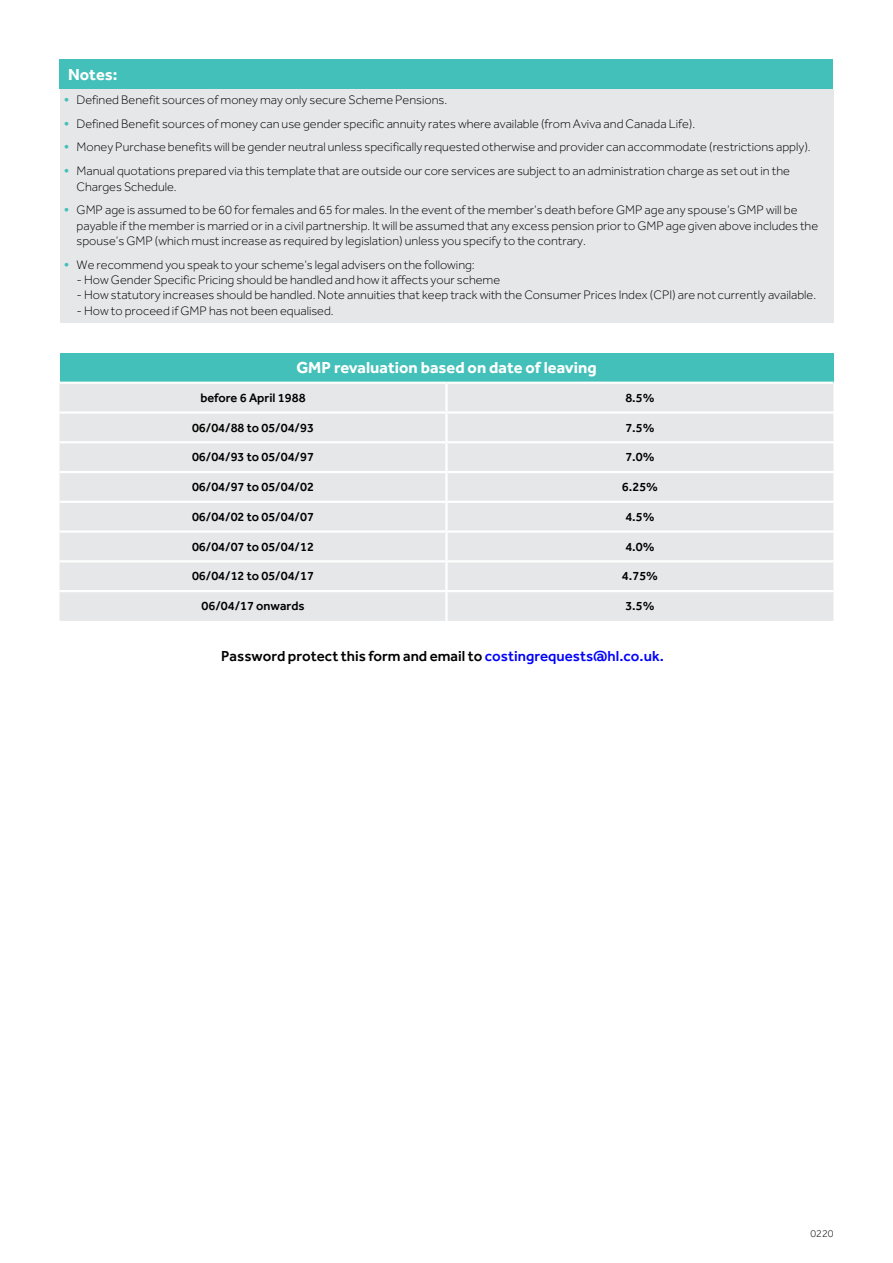
<style>
.page{position:relative;width:893px;height:1263px;background:#fff}
.page>*{position:absolute;margin:0;border:0;box-sizing:border-box;transform-origin:0 0}
.t1{font:700 16.5px "Effra";color:#fff}
.t2{font:500 15px "Effra";color:#000}
.t3{font:300 12.75px/15.3px "Effra";color:#000}
.t4{font:500 12.75px "Effra";color:#000}
.t5{font:300 10.5px "Effra";color:#000}
.s1{font-weight:700;color:#43c0b9}
.s2{color:#00f}
</style>
<div class="page">
<div style="left:60px;top:89px;width:773px;height:234px;background:#e6e7e8"></div>
<div style="left:60px;top:60px;width:773px;height:29px;background:#43c0b9"></div>
<div style="left:60px;top:353px;width:773px;height:30px;background:#43c0b9"></div>
<div style="left:60px;top:384px;width:773px;height:237px;background:#e6e7e8"></div>
<hr style="left:60px;top:382px;width:386px;height:2px;background:#fff">
<hr style="left:446px;top:382px;width:387px;height:2px;background:#fff">
<hr style="left:445px;top:384px;width:3px;height:27px;background:#fff">
<hr style="left:60px;top:411px;width:386px;height:3px;background:#fff">
<hr style="left:446px;top:411px;width:387px;height:3px;background:#fff">
<hr style="left:445px;top:414px;width:3px;height:27px;background:#fff">
<hr style="left:60px;top:441px;width:386px;height:2px;background:#fff">
<hr style="left:446px;top:441px;width:387px;height:2px;background:#fff">
<hr style="left:445px;top:443px;width:3px;height:28px;background:#fff">
<hr style="left:60px;top:471px;width:386px;height:2px;background:#fff">
<hr style="left:446px;top:471px;width:387px;height:2px;background:#fff">
<hr style="left:445px;top:473px;width:3px;height:28px;background:#fff">
<hr style="left:60px;top:501px;width:386px;height:2px;background:#fff">
<hr style="left:446px;top:501px;width:387px;height:2px;background:#fff">
<hr style="left:445px;top:503px;width:3px;height:27px;background:#fff">
<hr style="left:60px;top:530px;width:386px;height:3px;background:#fff">
<hr style="left:446px;top:530px;width:387px;height:3px;background:#fff">
<hr style="left:445px;top:533px;width:3px;height:27px;background:#fff">
<hr style="left:60px;top:560px;width:386px;height:2px;background:#fff">
<hr style="left:446px;top:560px;width:387px;height:2px;background:#fff">
<hr style="left:445px;top:562px;width:3px;height:28px;background:#fff">
<hr style="left:60px;top:590px;width:386px;height:2px;background:#fff">
<hr style="left:446px;top:590px;width:387px;height:2px;background:#fff">
<hr style="left:445px;top:592px;width:3px;height:29px;background:#fff">
<p class="t1" style="left:68px;top:64px;width:51px">Notes:</p>
<p class="t3" style="left:64px;top:92px;width:385px"><span class="s1">•</span> Defined Benefit sources of money may only secure Scheme Pensions.</p>
<p class="t3" style="left:64px;top:116px;width:633px"><span class="s1">•</span> Defined Benefit sources of money can use gender specific annuity rates where available (from Aviva and Canada Life).</p>
<p class="t3" style="left:64px;top:140px;width:748px"><span class="s1">•</span> Money Purchase benefits will be gender neutral unless specifically requested otherwise and provider can accommodate (restrictions apply).</p>
<p class="t3" style="left:77px;top:163px;width:715px;text-indent:-13px"><span class="s1">•</span> Manual quotations prepared via this template that are outside our core services are subject to an administration charge as set out in the<br>Charges Schedule.</p>
<p class="t3" style="left:77px;top:202px;width:743px;text-indent:-13px"><span class="s1">•</span> GMP age is assumed to be 60 for females and 65 for males. In the event of the member’s death before GMP age any spouse’s GMP will be payable if the member is married or in a civil partnership. It will be assumed that any excess pension prior to GMP age given above includes the spouse’s GMP (which must increase as required by legislation) unless you specify to the contrary.</p>
<p class="t3" style="left:64px;top:257px;width:412px"><span class="s1">•</span> We recommend you speak to your scheme’s legal advisers on the following:</p>
<p class="t3" style="left:77px;top:272px;width:425px">- How Gender Specific Pricing should be handled and how it affects your scheme</p>
<p class="t3" style="left:77px;top:287px;width:741px">- How statutory increases should be handled. Note annuities that keep track with the Consumer Prices Index (CPI) are not currently available.</p>
<p class="t3" style="left:77px;top:303px;width:259px">- How to proceed if GMP has not been equalised.</p>
<p class="t1" style="left:296px;top:358px;width:302px">GMP revaluation based on date of leaving</p>
<p class="t4" style="left:200px;top:390px;width:107px">before 6 April 1988</p>
<p class="t4" style="left:625px;top:390px;width:31px">8.5%</p>
<p class="t4" style="left:192px;top:420px;width:123px">06/04/88 to 05/04/93</p>
<p class="t4" style="left:625px;top:420px;width:31px">7.5%</p>
<p class="t4" style="left:192px;top:449px;width:123px">06/04/93 to 05/04/97</p>
<p class="t4" style="left:625px;top:449px;width:31px">7.0%</p>
<p class="t4" style="left:192px;top:479px;width:123px">06/04/97 to 05/04/02</p>
<p class="t4" style="left:622px;top:479px;width:38px">6.25%</p>
<p class="t4" style="left:192px;top:509px;width:123px">06/04/02 to 05/04/07</p>
<p class="t4" style="left:625px;top:509px;width:31px">4.5%</p>
<p class="t4" style="left:192px;top:539px;width:123px">06/04/07 to 05/04/12</p>
<p class="t4" style="left:625px;top:539px;width:31px">4.0%</p>
<p class="t4" style="left:192px;top:569px;width:123px">06/04/12 to 05/04/17</p>
<p class="t4" style="left:622px;top:569px;width:38px">4.75%</p>
<p class="t4" style="left:201px;top:598px;width:105px">06/04/17 onwards</p>
<p class="t4" style="left:625px;top:598px;width:31px">3.5%</p>
<p class="t2" style="left:221px;top:647px;width:444px">Password protect this form and email to <span class="s2">costingrequests@hl.co.uk</span><span class="s2">.</span></p>
<p class="t5" style="left:810px;top:1227px;width:24px">0220</p>
</div>
